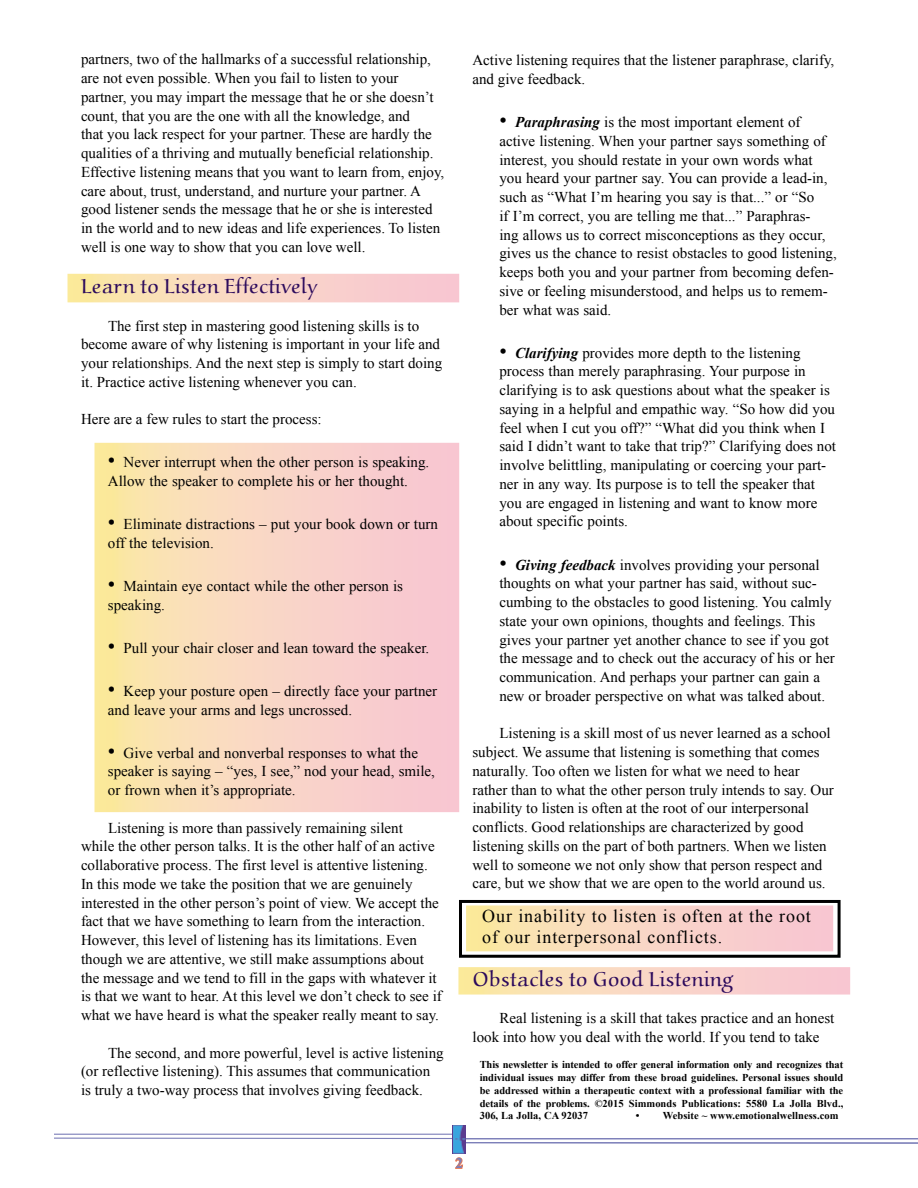
<style>
.page{position:relative;width:918px;height:1188px;background:#fff}
.page>*{position:absolute;margin:0;border:0;box-sizing:border-box;transform-origin:0 0}
.t1{font:300 21px "Aucoin";color:#2c0a5c}
.t2{font:18px/21px "Times New Roman";letter-spacing:.05em;color:#000}
.t3{font:15px/18.8px "Times New Roman";color:#000}
.t4{font:700 15px "Times New Roman";color:#7c7fb9}
.t5{font:700 10.5px/12.8px "Times New Roman";letter-spacing:.005em;color:#000;text-align:justify}
.s1{font-size:21px}
.s2{font-weight:700;font-style:italic}
</style>
<div class="page">
<svg style="left:101px;top:450px;width:351px;height:355px;background:#f9d6c1"></svg>
<div style="left:94px;top:443px;width:365px;height:369px;border:6px solid #fff"></div>
<svg style="left:75px;top:281px;width:377px;height:14px;background:#f9d6c1"></svg>
<div style="left:68px;top:274px;width:391px;height:28px;border:6px solid #fff"></div>
<svg style="left:465px;top:974px;width:378px;height:14px;background:#f9d6c1"></svg>
<div style="left:458px;top:967px;width:392px;height:28px;border:6px solid #fff"></div>
<svg style="left:473px;top:912px;width:353px;height:32px;background:#f9d6c1"></svg>
<div style="left:466px;top:905px;width:367px;height:46px;border:6px solid #fff"></div>
<svg style="left:455px;top:1157px;width:8px;height:12px"></svg>
<hr style="left:54px;top:1134px;width:405px;height:1px;background:#7c7fb9">
<hr style="left:54px;top:1138px;width:405px;height:1px;background:#7c7fb9">
<hr style="left:459px;top:1138px;width:459px;height:1px;background:#7c7fb9">
<svg style="left:466px;top:1142px;width:452px;height:2px"></svg>
<img style="left:452px;top:1126px;width:14px;height:27px">
<div style="left:459px;top:900px;width:382px;height:58px;border:3px solid #000"></div>
<p class="t3" style="left:81px;top:50px;width:365px">partners, two of the hallmarks of a successful relationship, are not even possible. When you fail to listen to your partner, you may impart the message that he or she doesn’t count, that you are the one with all the knowledge, and<br>that you lack respect for your partner. These are hardly the qualities of a thriving and mutually beneficial relationship.<br>Effective listening means that you want to learn from, enjoy, care about, trust, understand, and nurture your partner. A good listener sends the message that he or she is interested in the world and to new ideas and life experiences. To listen well is one way to show that you can love well.</p>
<h1 class="t1" style="left:81px;top:274px;width:238px">Learn to Listen Effectively</h1>
<p class="t3" style="left:81px;top:316px;width:363px;text-indent:27px">The first step in mastering good listening skills is to become aware of why listening is important in your life and your relationships. And the next step is simply to start doing it. Practice active listening whenever you can.</p>
<p class="t3" style="left:81px;top:410px;width:242px">Here are a few rules to start the process:</p>
<p class="t3" style="left:108px;top:453px;width:323px"><span class="s1">•</span> Never interrupt when the other person is speaking.<br>Allow the speaker to complete his or her thought.</p>
<p class="t3" style="left:108px;top:514px;width:332px"><span class="s1">•</span> Eliminate distractions – put your book down or turn off the television.</p>
<p class="t3" style="left:108px;top:576px;width:297px"><span class="s1">•</span> Maintain eye contact while the other person is speaking.</p>
<p class="t3" style="left:108px;top:638px;width:323px"><span class="s1">•</span> Pull your chair closer and lean toward the speaker.</p>
<p class="t3" style="left:108px;top:681px;width:331px"><span class="s1">•</span> Keep your posture open – directly face your partner and leave your arms and legs uncrossed.</p>
<p class="t3" style="left:108px;top:743px;width:329px"><span class="s1">•</span> Give verbal and nonverbal responses to what the speaker is saying – “yes, I see,” nod your head, smile, or frown when it’s appropriate.</p>
<p class="t3" style="left:81px;top:818px;width:362px;text-indent:27px">Listening is more than passively remaining silent<br>while the other person talks. It is the other half of an active collaborative process. The first level is attentive listening.<br>In this mode we take the position that we are genuinely interested in the other person’s point of view. We accept the fact that we have something to learn from the interaction.<br>However, this level of listening has its limitations. Even though we are attentive, we still make assumptions about the message and we tend to fill in the gaps with whatever it is that we want to hear. At this level we don’t check to see if what we have heard is what the speaker really meant to say.</p>
<p class="t3" style="left:81px;top:1043px;width:364px;text-indent:27px">The second, and more powerful, level is active listening (or reflective listening). This assumes that communication is truly a two-way process that involves giving feedback.</p>
<p class="t3" style="left:473px;top:51px;width:363px">Active listening requires that the listener paraphrase, clarify, and give feedback.</p>
<p class="t3" style="left:499px;top:112px;width:339px"><span class="s1">•</span> <span class="s2">Paraphrasing</span> is the most important element of active listening. When your partner says something of interest, you should restate in your own words what you heard your partner say. You can provide a lead-in, such as “What I’m hearing you say is that...” or “So<br>if I’m correct, you are telling me that...” Paraphras-<br>ing allows us to correct misconceptions as they occur, gives us the chance to resist obstacles to good listening, keeps both you and your partner from becoming defen&shy;sive or feeling misunderstood, and helps us to remem&shy;ber what was said.</p>
<p class="t3" style="left:499px;top:343px;width:338px"><span class="s1">•</span> <span class="s2">Clarifying</span> provides more depth to the listening process than merely paraphrasing. Your purpose in clarifying is to ask questions about what the speaker is saying in a helpful and empathic way. “So how did you feel when I cut you off?” “What did you think when I said I didn’t want to take that trip?” Clarifying does not involve belittling, manipulating or coercing your part&shy;ner in any way. Its purpose is to tell the speaker that you are engaged in listening and want to know more about specific points.</p>
<p class="t3" style="left:499px;top:555px;width:337px"><span class="s1">•</span> <span class="s2">Giving feedback</span> involves providing your personal thoughts on what your partner has said, without suc&shy;cumbing to the obstacles to good listening. You calmly state your own opinions, thoughts and feelings. This gives your partner yet another chance to see if you got the message and to check out the accuracy of his or her communication. And perhaps your partner can gain a new or broader perspective on what was talked about.</p>
<p class="t3" style="left:472px;top:723px;width:363px;text-indent:27px">Listening is a skill most of us never learned as a school subject. We assume that listening is something that comes naturally. Too often we listen for what we need to hear rather than to what the other person truly intends to say. Our inability to listen is often at the root of our interpersonal conflicts. Good relationships are characterized by good listening skills on the part of both partners. When we listen well to someone we not only show that person respect and care, but we show that we are open to the world around us.</p>
<p class="t2" style="left:482px;top:905px;width:330px">Our inability to listen is often at the root of our interpersonal conflicts.</p>
<h1 class="t1" style="left:472px;top:966px;width:262px">Obstacles to Good Listening</h1>
<p class="t3" style="left:472px;top:1008px;width:363px;text-indent:27px">Real listening is a skill that takes practice and an honest look into how you deal with the world. If you tend to take</p>
<p class="t5" style="left:480px;top:1058px;width:365px">This newsletter is intended to offer general information only and recognizes that individual issues may differ from these broad guidelines. Personal issues should be addressed within a therapeutic context with a professional familiar with the details of the problems. ©2015 Simmonds Publications: 5580 La Jolla Blvd., 306, La Jolla, CA 92037</p>
<p class="t5" style="left:636px;top:1109px;width:204px">• Website ~ www.emotionalwellness.com</p>
<p class="t4" style="left:455px;top:1152px;width:9px">2</p>
</div>
